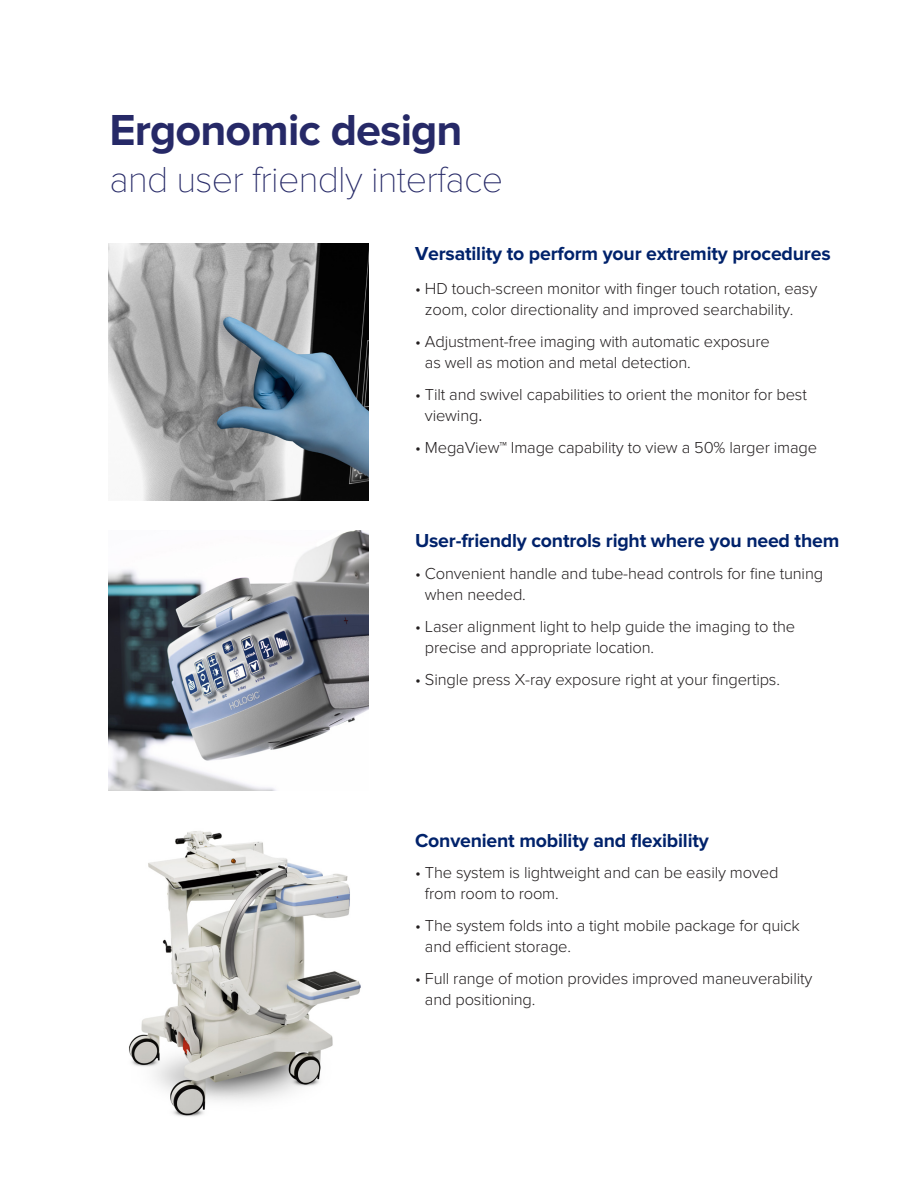
<style>
.page{position:relative;width:918px;height:1188px;background:#fff}
.page>*{position:absolute;margin:0;border:0;box-sizing:border-box;transform-origin:0 0}
.t1{font:700 45px "Proxima Nova";letter-spacing:-.02em;color:#262967}
.t2{font:100 37.5px "Proxima Nova T";letter-spacing:-.02em;color:#262967}
.Body_Copy{font:700 19.5px "Proxima Nova";letter-spacing:-.01em;color:#00226b}
.Body_Copy-2{font:300 16.5px/21px "Proxima Nova";letter-spacing:-.01em;color:#231f20}
.s1{font-family:"Helvetica Neue LT Std"}
</style>
<div class="page">
<img style="left:108px;top:243px;width:260px;height:257px">
<img style="left:108px;top:530px;width:260px;height:261px">
<img style="left:129px;top:831px;width:232px;height:286px">
<p class="t1" style="left:110px;top:104px;width:355px">Ergonomic design</p>
<p class="t2" style="left:110px;top:158px;width:395px">and user friendly interface</p>
<p class="Body_Copy" style="left:415px;top:242px;width:417px">Versatility to perform your extremity procedures</p>
<p class="Body_Copy-2" style="left:425px;top:279px;width:394px;text-indent:-10px">• HD touch-screen monitor with finger touch rotation, easy zoom, color directionality and improved searchability.</p>
<p class="Body_Copy-2" style="left:425px;top:331px;width:346px;text-indent:-10px">• Adjustment-free imaging with automatic exposure as well as motion and metal detection.</p>
<p class="Body_Copy-2" style="left:425px;top:384px;width:383px;text-indent:-10px">• Tilt and swivel capabilities to orient the monitor for best viewing<span class="s1">.</span></p>
<p class="Body_Copy-2" style="left:415px;top:437px;width:404px">• MegaView™ Image capability to view a 50% larger image</p>
<p class="Body_Copy" style="left:415px;top:529px;width:426px">User-friendly controls right where you need them</p>
<p class="Body_Copy-2" style="left:425px;top:563px;width:400px;text-indent:-10px">• Convenient handle and tube-head controls for fine tuning when needed.</p>
<p class="Body_Copy-2" style="left:425px;top:616px;width:372px;text-indent:-10px">• Laser alignment light to help guide the imaging to the precise and appropriate location.</p>
<p class="Body_Copy-2" style="left:415px;top:669px;width:366px">• Single press X-ray exposure right at your fingertips.</p>
<p class="Body_Copy" style="left:415px;top:829px;width:295px">Convenient mobility and flexibility</p>
<p class="Body_Copy-2" style="left:425px;top:863px;width:355px;text-indent:-10px">• The system is lightweight and can be easily moved from room to room.</p>
<p class="Body_Copy-2" style="left:425px;top:915px;width:376px;text-indent:-10px">• The system folds into a tight mobile package for quick and efficient storage.</p>
<p class="Body_Copy-2" style="left:425px;top:968px;width:389px;text-indent:-10px">• Full range of motion provides improved maneuverability and positioning.</p>
</div>
